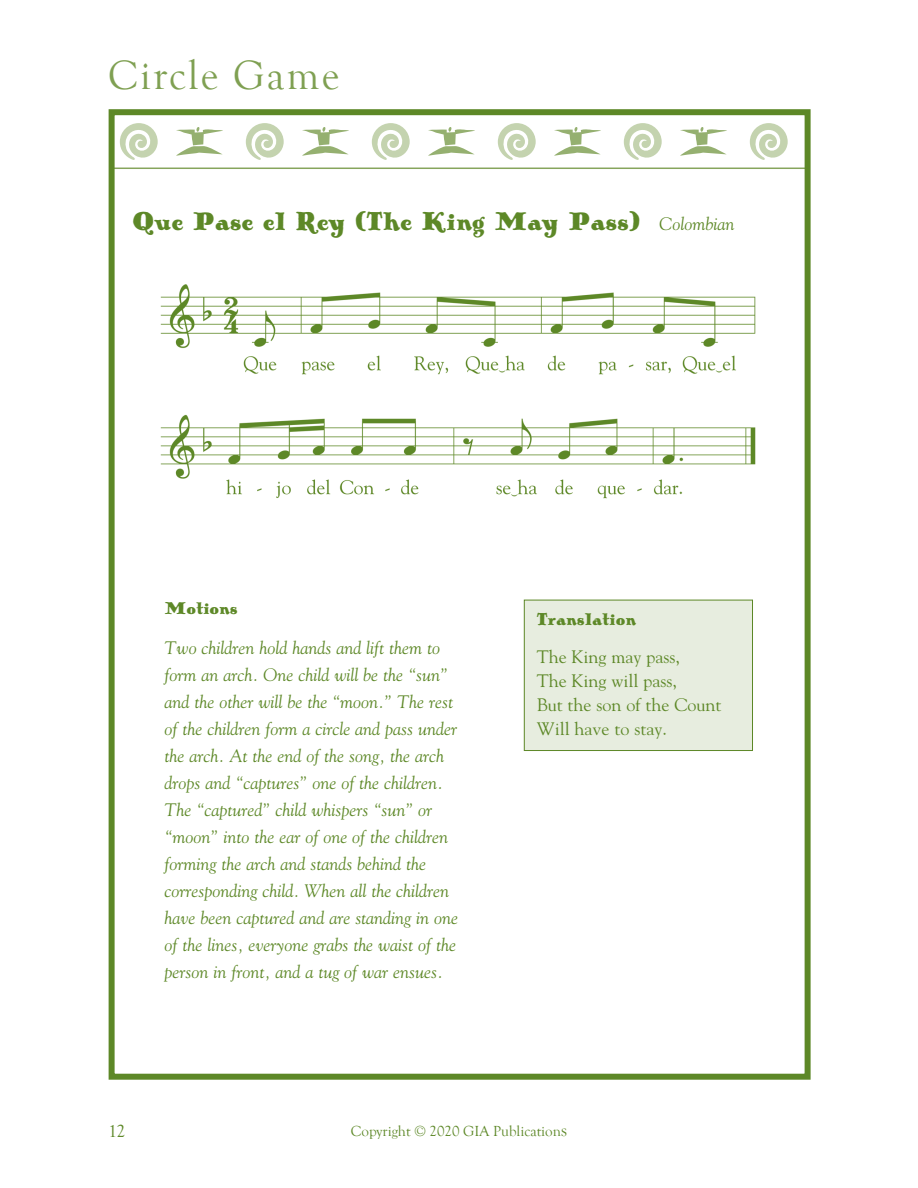
<style>
.page{position:relative;width:918px;height:1188px;background:#fff}
.page>*{position:absolute;margin:0;border:0;box-sizing:border-box;transform-origin:0 0}
.t1{font:72px "Vee Jay Decor Two";color:#c4d3af}
.t2{font:54px "Cutout";color:#95b070}
.t3{font:42px "Goudy Old Style T";letter-spacing:.05em;color:#7fa052}
.t4{font:27px "Antique Opti Fourteen";color:#5d8827}
.t5{font:italic 18px/27px "Goudy";color:#5d8827}
.t6{font:18px "Goudy";color:#5d8827}
.sub_heads{font:18px "Antique Opti Fourteen";color:#5d8827}
.t7{font:18px "Goudy Old Style T";color:#5d8827}
.t8{font:15px "Goudy Old Style T";color:#5d8827}
.s1{font-family:"Goudy";font-style:italic;font-size:18px}
.s2{font-size:18px}
</style>
<div class="page">
<hr style="left:111px;top:168px;width:696px;height:1px;background:#86a55c">
<div style="left:109px;top:109px;width:702px;height:971px;border:6px solid #5d8827"></div>
<img style="left:160px;top:284px;width:596px;height:215px">
<div style="left:524px;top:600px;width:229px;height:151px;background:#e7eddf"></div>
<div style="left:524px;top:600px;width:229px;height:151px;border:1px solid #5d8827"></div>
<p class="t3" style="left:108px;top:52px;width:233px">Circle Game</p>
<p class="t1" style="left:105px;top:164px;width:46px;rotate:-90deg">t</p>
<p class="t2" style="left:168px;top:160px;width:38px;rotate:-90deg">h</p>
<p class="t1" style="left:231px;top:164px;width:46px;rotate:-90deg">t</p>
<p class="t2" style="left:294px;top:160px;width:38px;rotate:-90deg">h</p>
<p class="t1" style="left:357px;top:164px;width:46px;rotate:-90deg">t</p>
<p class="t2" style="left:420px;top:160px;width:38px;rotate:-90deg">h</p>
<p class="t1" style="left:483px;top:164px;width:46px;rotate:-90deg">t</p>
<p class="t2" style="left:546px;top:160px;width:38px;rotate:-90deg">h</p>
<p class="t1" style="left:609px;top:164px;width:46px;rotate:-90deg">t</p>
<p class="t2" style="left:672px;top:160px;width:38px;rotate:-90deg">h</p>
<p class="t1" style="left:735px;top:164px;width:46px;rotate:-90deg">t</p>
<p class="t4" style="left:133px;top:206px;width:603px">Que Pase el Rey (The King May Pass) <span class="s1">Colombian</span></p>
<p class="sub_heads" style="left:165px;top:598px;width:75px">Motions</p>
<p class="t5" style="left:165px;top:634px;width:295px">Two children hold hands and lift them to form an arch. One child will be the “sun” and the other will be the “moon.” The rest of the children form a circle and pass under the arch. At the end of the song, the arch drops and “captures” one of the children.<br>The “captured” child whispers “sun” or “moon” into the ear of one of the children forming the arch and stands behind the corresponding child. When all the children have been captured and are standing in one of the lines, everyone grabs the waist of the person in front, and a tug of war ensues.</p>
<p class="sub_heads" style="left:537px;top:609px;width:101px">Translation</p>
<p class="t6" style="left:537px;top:645px;width:145px">The King may pass,</p>
<p class="t6" style="left:537px;top:669px;width:142px">The King will pass,</p>
<p class="t6" style="left:537px;top:693px;width:186px">But the son of the Count</p>
<p class="t6" style="left:537px;top:717px;width:132px">Will have to stay.</p>
<p class="t7" style="left:108px;top:1121px;width:19px">12</p>
<p class="t8" style="left:351px;top:1122px;width:218px">Copyright © 2020 GIA Publication<span class="s2">s</span></p>
</div>
